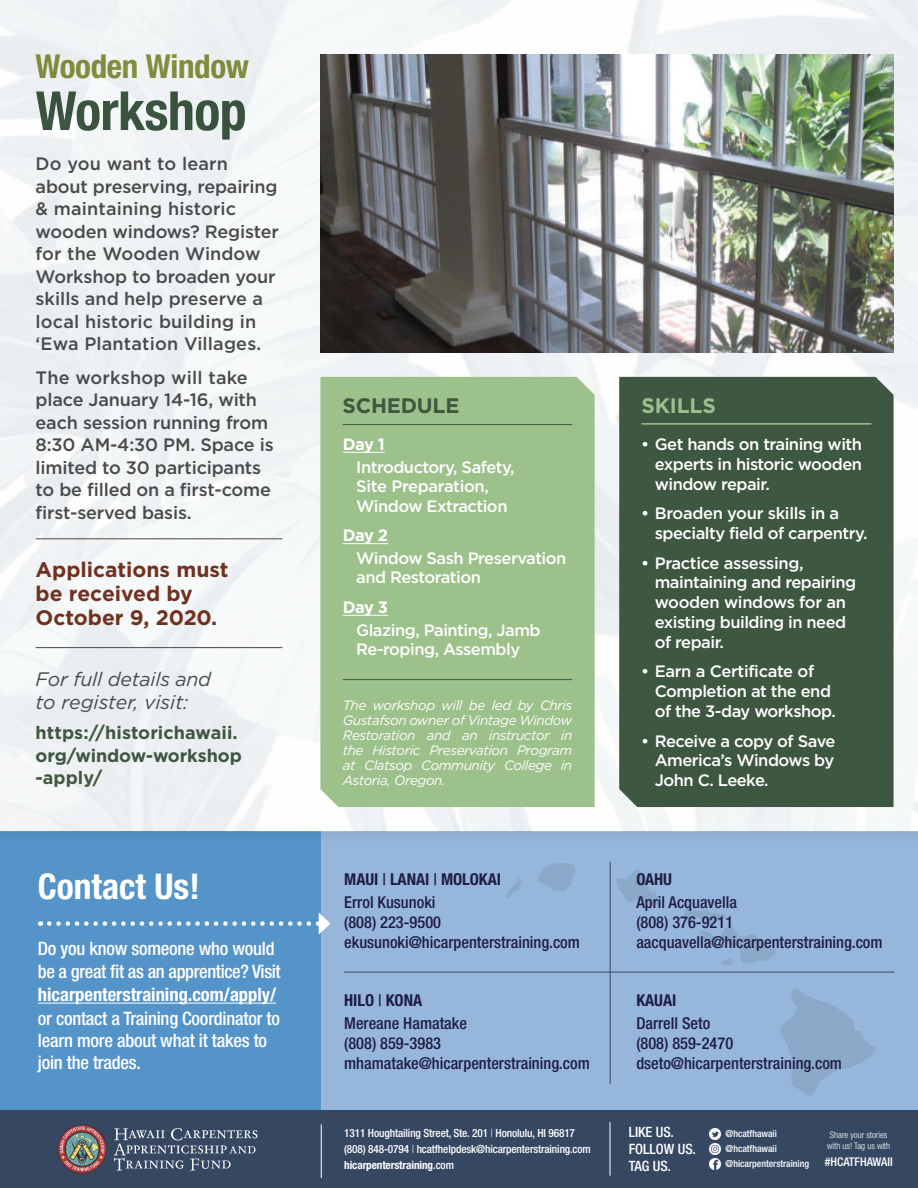
<style>
.page{position:relative;width:918px;height:1188px;background:#fff}
.page>*{position:absolute;margin:0;border:0;box-sizing:border-box;transform-origin:0 0}
.t1{font:700 condensed 54px "Helvetica Neue LT Std";letter-spacing:-.01em;color:#3e5741}
.t2{font:700 condensed 35.4px "Helvetica Neue LT Std";color:#fff}
.t3{font:700 condensed 33px "Helvetica Neue LT Std";letter-spacing:-.01em;color:#8a953f}
.t4{font:700 21px/24px "Gotham HTF";color:#703220}
.t5{font:700 21px "Gotham HTF";letter-spacing:-.01em;color:#3f5741}
.t6{font:700 21px "Gotham HTF";letter-spacing:-.01em;color:#9dc08a}
.t7{font:italic 19.5px/22.5px "Gotham HTF";letter-spacing:-.01em;color:#494a4b}
.t8{font:500 condensed 18.45px/22.8px "Helvetica Neue LT Std";letter-spacing:-.01em;color:#fff}
.t9{font:500 18px/22.5px "Gotham HTF";letter-spacing:-.01em;color:#494a4b}
.t10{font:700 18px/22.5px "Gotham HTF";letter-spacing:-.005em;color:#3f5741}
.t11{font:500 16.5px/19.8px "Gotham HTF";letter-spacing:-.03em;color:#fff}
.t12{font:500 condensed 16.35px/19.6px "Helvetica Neue LT Std";color:#201d43}
.t13{font:700 condensed 16.35px/23.1px "Helvetica Neue LT Std";color:#201d43}
.t14{font:500 condensed 14.25px/17.1px "Helvetica Neue LT Std";color:#fff}
.t15{font:italic 13.5px/15px "Gotham HTF";letter-spacing:-.03em;color:#fff;text-align:justify}
.t16{font:500 condensed 12px "Helvetica Neue LT Std";color:#fff}
.t17{font:500 condensed 11.25px/16px "Helvetica Neue LT Std";letter-spacing:-.01em;color:#fff}
.t18{font:500 condensed 9.75px/15px "Helvetica Neue LT Std";color:#fff}
.t19{font:300 condensed 9px/10.8px "Helvetica Neue LT Std";color:#fff;text-align:center}
.s1{font-weight:700}
.s2{font-weight:500}
.s3{font-weight:300}
</style>
<div class="page">
<div style="left:0;top:1110px;width:918px;height:78px;background:#364762"></div>
<svg style="left:57px;top:1124px;width:50px;height:49px"></svg>
<svg style="left:114px;top:1128px;width:143px;height:43px"></svg>
<hr style="left:321px;top:1124px;width:1px;height:54px;background:#fff">
<hr style="left:610px;top:1122px;width:1px;height:54px;background:#fff">
<svg style="left:710px;top:1129px;width:11px;height:41px"></svg>
<div style="left:321px;top:832px;width:597px;height:278px;background:#97b6db"></div>
<hr style="left:610px;top:862px;width:1px;height:222px;background:#364762">
<hr style="left:344px;top:972px;width:550px;height:1px;background:#364762">
<div style="left:0;top:832px;width:321px;height:278px;background:#5594c9"></div>
<hr style="left:38px;top:1003px;width:238px;height:1px;background:#fff">
<svg style="left:49px;top:912px;width:282px;height:23px"></svg>
<img style="left:0;top:0;width:918px;height:832px">
<div style="left:619px;top:377px;width:275px;height:430px;background:#3e5741"></div>
<hr style="left:642px;top:423px;width:229px;height:2px;background:#9dc08a">
<div style="left:320px;top:377px;width:275px;height:430px;background:#9dc18a"></div>
<hr style="left:343px;top:452px;width:42px;height:1px;background:#fff">
<hr style="left:343px;top:543px;width:45px;height:1px;background:#fff">
<hr style="left:343px;top:615px;width:45px;height:1px;background:#fff">
<hr style="left:343px;top:679px;width:229px;height:1px;background:#3f5741">
<hr style="left:343px;top:424px;width:229px;height:1px;background:#3f5741">
<img style="left:320px;top:54px;width:573px;height:298px">
<hr style="left:36px;top:647px;width:246px;height:1px;background:#4b4640">
<hr style="left:36px;top:538px;width:246px;height:1px;background:#4b4640">
<h3 class="t3" style="left:36px;top:46px;width:215px">Wooden Window</h3>
<h1 class="t1" style="left:36px;top:78px;width:213px">Workshop</h1>
<p class="t9" style="left:36px;top:152px;width:245px">Do you want to learn about preserving, repairing &amp; maintaining historic wooden windows? Register for the Wooden Window<br>Workshop to broaden your skills and help preserve a local historic building in ‘Ewa Plantation Villages.</p>
<p class="t9" style="left:36px;top:366px;width:240px">The workshop will take place January 14-16, with each session running from<br>8:30 AM-4:30 PM. Space is limited to 30 participants to be filled on a first-come first-served basis.</p>
<p class="t4" style="left:36px;top:557px;width:194px">Applications must be received by<br>October 9, 2020.</p>
<p class="t7" style="left:36px;top:668px;width:177px">For full details and to register, visit:</p>
<p class="t10" style="left:36px;top:721px;width:208px">https://historichawaii. org/window-workshop -apply/</p>
<p class="t2" style="left:38px;top:865px;width:164px">Contact Us!</p>
<p class="t8" style="left:38px;top:937px;width:244px">Do you know someone who would be a great fit as an apprentice? Visit <span class="s1">hicarpenterstraining.com/apply/ </span>or contact a Training Coordinator to learn more about what it takes to join the trades.</p>
<p class="t5" style="left:343px;top:393px;width:118px">SCHEDULE</p>
<p class="t11" style="left:356px;top:433px;width:160px;line-height:22.5px;text-indent:-14px"><span class="s1">Day 1<br></span>Introductory, Safety,</p>
<p class="t11" style="left:356px;top:476px;width:153px">Site Preparation,<br>Window Extraction</p>
<p class="t11" style="left:356px;top:524px;width:212px;line-height:22.5px;text-indent:-14px"><span class="s1">Day 2<br></span>Window Sash Preservation</p>
<p class="t11" style="left:356px;top:567px;width:126px">and Restoration</p>
<p class="t11" style="left:356px;top:596px;width:186px;line-height:22.5px;text-indent:-14px"><span class="s1">Day 3<br></span>Glazing, Painting, Jamb</p>
<p class="t11" style="left:356px;top:639px;width:165px">Re-roping, Assembly</p>
<p class="t15" style="left:343px;top:698px;width:231px">The workshop will be led by Chris Gustafson owner of Vintage Window Restoration and an instructor in the Historic Preservation Program at Clatsop Community College in Astoria, Oregon.</p>
<p class="t13" style="left:344px;top:868px;width:158px">MAUI <span class="s2">|</span> LANAI <span class="s2">|</span> MOLOKAI<br><span class="s2">Errol Kusunoki</span></p>
<p class="t12" style="left:344px;top:912px;width:237px">(808) 223-9500 ekusunoki@hicarpenterstraining.com</p>
<p class="t12" style="left:344px;top:989px;width:124px;line-height:23.1px"><span class="s1">HILO</span> | <span class="s1">KONA<br></span>Mereane Hamatake</p>
<p class="t12" style="left:344px;top:1033px;width:247px">(808) 859-3983 mhamatake@hicarpenterstraining.com</p>
<p class="t6" style="left:642px;top:393px;width:76px">SKILLS</p>
<p class="t11" style="left:655px;top:434px;width:209px;text-align:justify;text-indent:-13px">• Get hands on training with experts in historic wooden window repair.</p>
<p class="t11" style="left:655px;top:503px;width:214px;text-indent:-13px">• Broaden your skills in a specialty field of carpentry.</p>
<p class="t11" style="left:655px;top:553px;width:203px;text-indent:-13px">• Practice assessing, maintaining and repairing wooden windows for an existing building in need of repair.</p>
<p class="t11" style="left:655px;top:661px;width:183px;text-indent:-13px">• Earn a Certificate of<br>Completion at the end of the 3-day workshop.</p>
<p class="t11" style="left:655px;top:731px;width:182px;text-align:justify;text-indent:-13px">• Receive a copy of Save America’s Windows by John C. Leeke.</p>
<p class="t12" style="left:636px;top:868px;width:102px;line-height:23.1px"><span class="s1">OAHU<br></span>April Acquavella</p>
<p class="t12" style="left:636px;top:912px;width:248px">(808) 376-9211 aacquavella@hicarpenterstraining.com</p>
<p class="t12" style="left:636px;top:989px;width:76px;line-height:23.1px"><span class="s1">KAUAI<br></span>Darrell Seto</p>
<p class="t12" style="left:636px;top:1033px;width:207px">(808) 859-2470 dseto@hicarpenterstraining.com</p>
<p class="t17" style="left:344px;top:1125px;width:248px">1311 Houghtailing Street, Ste. 201 <span class="s3">|</span> Honolulu, HI 96817 (808) 848-0794 <span class="s3">|</span> hcatfhelpdesk@hicarpenterstraining.com <span class="s1">hicarpenterstraining</span>.com</p>
<p class="t14" style="left:629px;top:1123px;width:69px">LIKE US.<br>FOLLOW US.<br>TAG US.</p>
<p class="t19" style="left:827px;top:1129px;width:64px">Share your stories with us! Tag us with</p>
<p class="t18" style="left:726px;top:1126px;width:85px">@hcatfhawaii @hcatfhawaii @hicarpenterstraining</p>
<p class="t16" style="left:825px;top:1155px;width:69px">#HCATFHAWAII</p>
</div>
